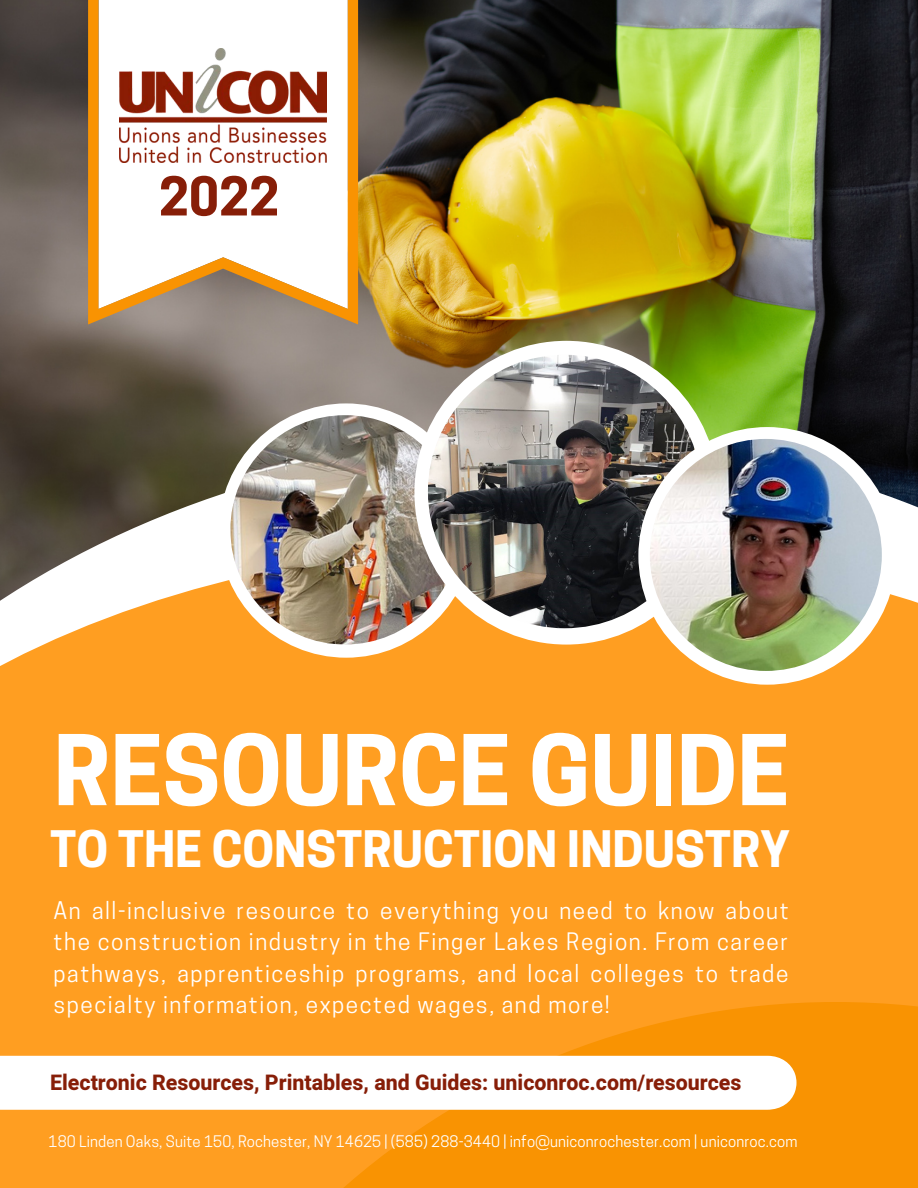
<style>
.page{position:relative;width:918px;height:1188px;background:#fff}
.page>*{position:absolute;margin:0;border:0;box-sizing:border-box;transform-origin:0 0}
.t1{font:700 91.2px "Cooper Hewitt";color:#fff}
.t2{font:700 50.1px "Cooper Hewitt";color:#871e08}
.t3{font:700 47.25px "Cooper Hewitt";color:#fff}
.t4{font:22.65px/31.5px "Cooper Hewitt";letter-spacing:.07em;color:#fff;text-align:justify}
.t5{font:800 21.45px "Heebo";color:#871e08}
.t6{font:15px "Cooper Hewitt";letter-spacing:.01em;color:#fff}
</style>
<div class="page">
<img style="left:0;top:0;width:918px;height:354px">
<svg style="left:0;top:354px;width:918px;height:190px;background:#5d5e44"></svg>
<div style="left:0;top:544px;width:918px;height:644px;background:#ff9e21"></div>
<svg style="left:90px;top:1002px;width:828px;height:186px;background:#fb9810"></svg>
<div style="left:219px;top:403px;width:254px;height:255px;background:#fff;border-radius:50%"></div>
<img style="left:230px;top:415px;width:230px;height:230px;border-radius:50%">
<div style="left:414px;top:341px;width:304px;height:304px;background:#fff;border-radius:50%"></div>
<img style="left:428px;top:355px;width:273px;height:273px;border-radius:50%">
<div style="left:638px;top:427px;width:258px;height:258px;background:#fff;border-radius:50%"></div>
<img style="left:650px;top:439px;width:232px;height:232px;border-radius:50%">
<svg style="left:88px;top:0;width:270px;height:325px"></svg>
<svg style="left:0;top:1056px;width:797px;height:54px"></svg>
<img style="left:120px;top:49px;width:207px;height:114px">
<h2 class="t2" style="left:159px;top:178px;width:122px">2022</h2>
<h1 class="t1" style="left:54px;top:737px;width:737px">RESOURCE GUIDE</h1>
<h3 class="t3" style="left:50px;top:832px;width:741px">TO THE CONSTRUCTION INDUSTRY</h3>
<p class="t4" style="left:54px;top:897px;width:737px">An all-inclusive resource to everything you need to know about the construction industry in the Finger Lakes Region. From career pathways, apprenticeship programs, and local colleges to trade specialty information, expected wages, and more!</p>
<p class="t5" style="left:50px;top:1067px;width:693px">Electronic Resources, Printables, and Guides: uniconroc.com/resources</p>
<p class="t6" style="left:49px;top:1136px;width:751px">180 Linden Oaks, Suite 150, Rochester, NY 14625 | (585) 288-3440 | info@uniconrochester.com | uniconroc.com</p>
</div>
